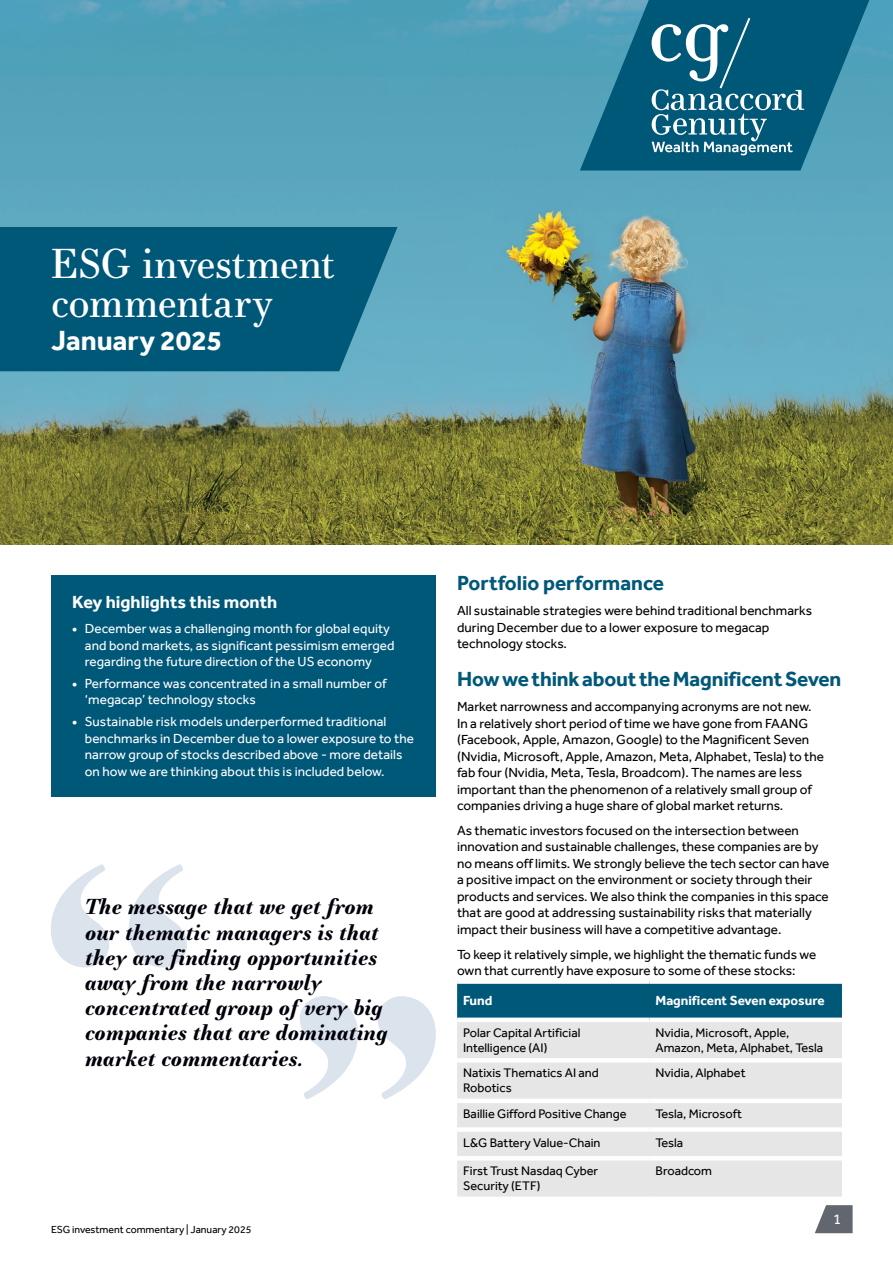
<style>
.page{position:relative;width:893px;height:1263px;background:#fff}
.page>*{position:absolute;margin:0;border:0;box-sizing:border-box;transform-origin:0 0}
.CG_A4_Title{font:40.5px/39px "Essonnes Text";letter-spacing:-.01em;color:#fff}
.CG_A4_Subtitle{font:700 28.5px "Effra";color:#fff}
.CG_IMU_Quote{font:italic 700 21px/25.2px "Essonnes Text";color:#00000a}
.CG_II_Header{font:700 21px "Effra";letter-spacing:-.01em;color:#005879}
.CG_II_Keyfacts_Header{font:700 18px "Effra";color:#fff}
.t1{font:15px "Effra";color:#fff}
.CG_II_Body_Copy{font:13.5px/16.5px "Effra";color:#000}
.t2{font:13.5px/16.5px "Effra";letter-spacing:.005em;color:#fff}
.CG_II_Subheader{font:700 13.5px "Effra";color:#fff}
.CG_II_Table_Body{font:12.75px/15px "Effra";color:#000}
.t3{font:10.5px "Effra";color:#000}
.s1{font-weight:700}
</style>
<div class="page">
<img style="left:0;top:0;width:893px;height:544px">
<svg style="left:815px;top:1205px;width:38px;height:28px"></svg>
<svg style="left:580px;top:0;width:289px;height:171px;fill:#005879"></svg>
<svg style="left:652px;top:18px;width:152px;height:137px"></svg>
<svg style="left:0;top:227px;width:397px;height:144px;fill:#005879"></svg>
<div style="left:457px;top:984px;width:385px;height:33px;background:#005879"></div>
<div style="left:457px;top:1022px;width:385px;height:174px;background:#e6e6e6"></div>
<hr style="left:457px;top:1058px;width:192px;height:4px;background:#fff">
<hr style="left:649px;top:1058px;width:193px;height:4px;background:#fff">
<div style="left:457px;top:1098px;width:192px;height:5px;background:#fff"></div>
<div style="left:649px;top:1098px;width:193px;height:5px;background:#fff"></div>
<div style="left:457px;top:1127px;width:192px;height:5px;background:#fff"></div>
<div style="left:649px;top:1127px;width:193px;height:5px;background:#fff"></div>
<hr style="left:457px;top:1156px;width:192px;height:4px;background:#fff">
<hr style="left:649px;top:1156px;width:193px;height:4px;background:#fff">
<div style="left:51px;top:575px;width:385px;height:222px;background:#005879"></div>
<svg style="left:51px;top:864px;width:136px;height:103px"></svg>
<svg style="left:300px;top:996px;width:136px;height:103px"></svg>
<p class="CG_A4_Title" style="left:51px;top:243px;width:285px">ESG investment commentary</p>
<p class="CG_A4_Subtitle" style="left:51px;top:323px;width:173px">January 2025</p>
<p class="CG_II_Keyfacts_Header" style="left:72px;top:592px;width:207px">Key highlights this month</p>
<p class="t2" style="left:85px;top:620px;width:311px;text-indent:-13px"><span class="s1">•</span> December was a challenging month for global equity and bond markets, as significant pessimism emerged regarding the future direction of the US economy</p>
<p class="t2" style="left:85px;top:675px;width:303px;text-indent:-13px"><span class="s1">•</span> Performance was concentrated in a small number of ‘megacap’ technology stocks</p>
<p class="t2" style="left:85px;top:713px;width:331px;text-indent:-13px"><span class="s1">•</span> Sustainable risk models underperformed traditional benchmarks in December due to a lower exposure to the narrow group of stocks described above - more details on how we are thinking about this is included below.</p>
<p class="CG_IMU_Quote" style="left:85px;top:894px;width:304px">The message that we get from our thematic managers is that they are finding opportunities away from the narrowly concentrated group of very big companies that are dominating market commentaries.</p>
<p class="t3" style="left:51px;top:1223px;width:202px">ESG investment commentary | January 2025</p>
<p class="CG_II_Header" style="left:457px;top:570px;width:209px">Portfolio performance</p>
<p class="CG_II_Body_Copy" style="left:457px;top:602px;width:356px">All sustainable strategies were behind traditional benchmarks during December due to a lower exposure to megacap technology stocks.</p>
<p class="CG_II_Header" style="left:457px;top:666px;width:386px">How we think about the Magnificent Seven</p>
<p class="CG_II_Body_Copy" style="left:457px;top:698px;width:368px">Market narrowness and accompanying acronyms are not new.<br>In a relatively short period of time we have gone from FAANG (Facebook, Apple, Amazon, Google) to the Magnificent Seven (Nvidia, Microsoft, Apple, Amazon, Meta, Alphabet, Tesla) to the fab four (Nvidia, Meta, Tesla, Broadcom). The names are less important than the phenomenon of a relatively small group of companies driving a huge share of global market returns.</p>
<p class="CG_II_Body_Copy" style="left:457px;top:822px;width:374px">As thematic investors focused on the intersection between innovation and sustainable challenges, these companies are by no means off limits. We strongly believe the tech sector can have a positive impact on the environment or society through their products and services. We also think the companies in this space that are good at addressing sustainability risks that materially impact their business will have a competitive advantage.</p>
<p class="CG_II_Body_Copy" style="left:457px;top:946px;width:361px">To keep it relatively simple, we highlight the thematic funds we own that currently have exposure to some of these stocks:</p>
<p class="CG_II_Subheader" style="left:463px;top:993px;width:31px">Fund</p>
<p class="CG_II_Subheader" style="left:655px;top:993px;width:171px">Magnificent Seven exposure</p>
<p class="CG_II_Table_Body" style="left:463px;top:1025px;width:119px">Polar Capital Artificial<br>Intelligence (AI)</p>
<p class="CG_II_Table_Body" style="left:655px;top:1025px;width:169px">Nvidia, Microsoft, Apple,<br>Amazon, Meta, Alphabet, Tesla</p>
<p class="CG_II_Table_Body" style="left:463px;top:1065px;width:137px">Natixis Thematics AI and<br>Robotics</p>
<p class="CG_II_Table_Body" style="left:655px;top:1065px;width:92px">Nvidia, Alphabet</p>
<p class="CG_II_Table_Body" style="left:463px;top:1106px;width:165px">Baillie Gifford Positive Change</p>
<p class="CG_II_Table_Body" style="left:655px;top:1106px;width:88px">Tesla, Microsoft</p>
<p class="CG_II_Table_Body" style="left:463px;top:1135px;width:139px">L&amp;G Battery Value-Chain</p>
<p class="CG_II_Table_Body" style="left:655px;top:1135px;width:29px">Tesla</p>
<p class="CG_II_Table_Body" style="left:463px;top:1163px;width:137px">First Trust Nasdaq Cyber<br>Security (ETF)</p>
<p class="CG_II_Table_Body" style="left:655px;top:1163px;width:58px">Broadcom</p>
<p class="t1" style="left:833px;top:1210px;width:10px">1</p>
</div>
